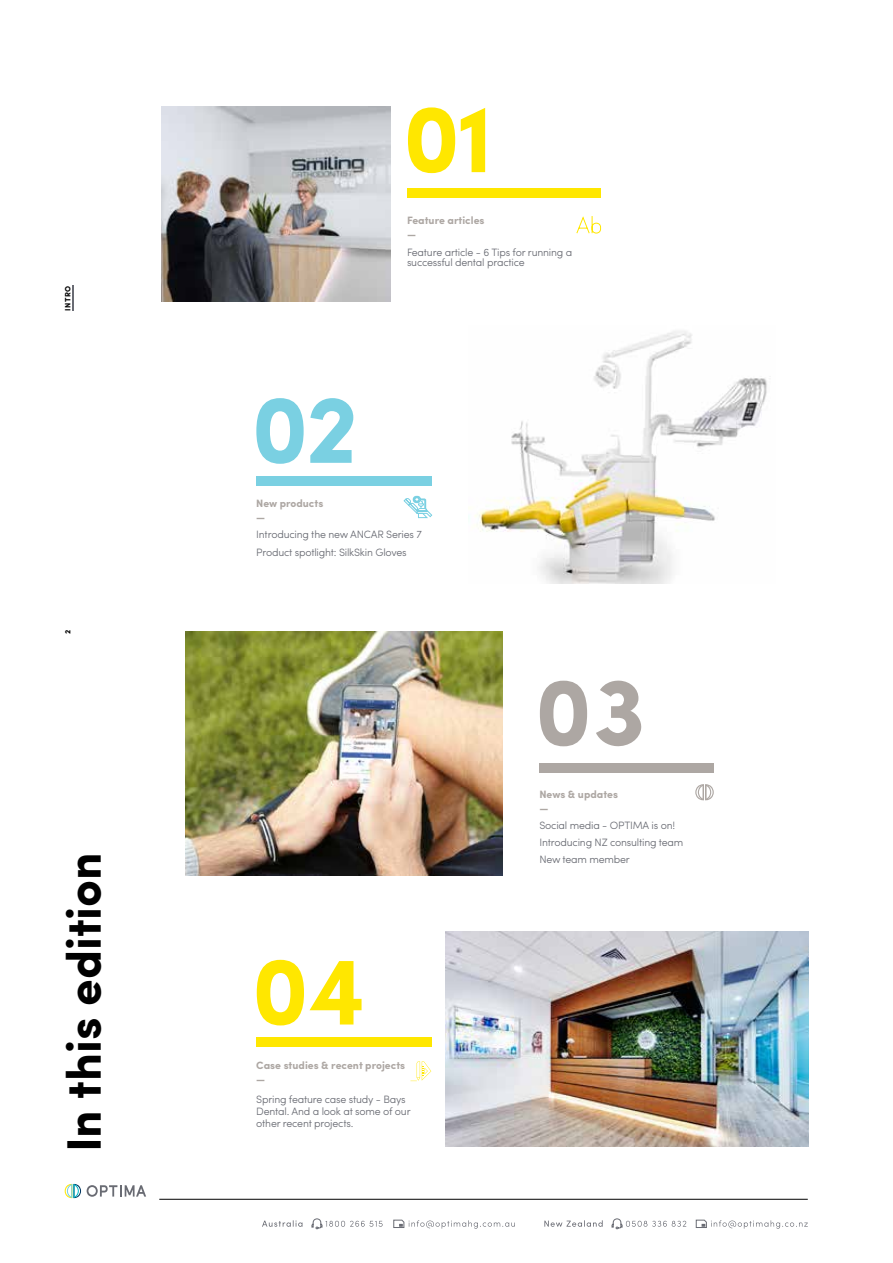
<style>
.page{position:relative;width:893px;height:1263px;background:#fff}
.page>*{position:absolute;margin:0;border:0;box-sizing:border-box;transform-origin:0 0}
.t1{font:700 96.9px "Sofia Pro";color:#ffe700}
.t2{font:700 96.9px "Sofia Pro";color:#7ad0e2}
.t3{font:700 96.9px "Sofia Pro";color:#ada7a3}
.t4{font:700 48.45px "Sofia Pro";color:#000}
.t5{font:300 10.65px/17px "Sofia Pro";letter-spacing:-.02em;color:#696b73}
.t6{font:700 10.65px/14px "Sofia Pro";color:#ada7a3}
.t7{font:700 7.8px "Sofia Pro";letter-spacing:.08em;color:#000}
</style>
<div class="page">
<hr style="left:159px;top:1199px;width:649px;height:1px;background:#000">
<svg style="left:87px;top:1185px;width:59px;height:12px"></svg>
<svg style="left:65px;top:1184px;width:16px;height:14px"></svg>
<svg style="left:72px;top:285px;width:1px;height:26px"></svg>
<img style="left:445px;top:931px;width:364px;height:216px">
<div style="left:256px;top:476px;width:176px;height:9px;background:#7ad0e2"></div>
<div style="left:539px;top:763px;width:175px;height:9px;background:#ada7a3"></div>
<div style="left:256px;top:1037px;width:176px;height:10px;background:#ffe700"></div>
<img style="left:162px;top:107px;width:229px;height:194px">
<div style="left:407px;top:188px;width:194px;height:10px;background:#ffe700"></div>
<svg style="left:410px;top:1061px;width:21px;height:20px"></svg>
<svg style="left:695px;top:784px;width:19px;height:16px"></svg>
<svg style="left:403px;top:496px;width:29px;height:22px"></svg>
<svg style="left:576px;top:216px;width:25px;height:18px"></svg>
<svg style="left:262px;top:1218px;width:546px;height:11px"></svg>
<img style="left:186px;top:631px;width:317px;height:244px">
<img style="left:475px;top:331px;width:292px;height:253px">
<p class="t7" style="left:62px;top:311px;width:27px;rotate:-90deg">INTRO</p>
<p class="t7" style="left:62px;top:634px;width:6px;rotate:-90deg">2</p>
<h2 class="t4" style="left:47px;top:1152px;width:302px;rotate:-90deg">In this edition</h2>
<h1 class="t1" style="left:402px;top:64px;width:93px">01</h1>
<h1 class="t2" style="left:251px;top:355px;width:109px">02</h1>
<p class="t6" style="left:407px;top:213px;width:79px">Feature articles —</p>
<p class="t5" style="left:407px;top:247px;width:167px;line-height:9.8px">Feature article - 6 Tips for running a successful dental practice</p>
<p class="t6" style="left:256px;top:495px;width:69px">New products —</p>
<p class="t5" style="left:256px;top:525px;width:167px;line-height:17.9px">Introducing the new ANCAR Series 7<br>Product spotlight: SilkSkin Gloves</p>
<h1 class="t1" style="left:251px;top:917px;width:116px">04</h1>
<p class="t6" style="left:256px;top:1058px;width:150px">Case studies &amp; recent projects —</p>
<p class="t5" style="left:256px;top:1093px;width:156px;line-height:11.6px">Spring feature case study - Bays<br>Dental. And a look at some of our other recent projects.</p>
<h1 class="t3" style="left:534px;top:637px;width:113px">03</h1>
<p class="t6" style="left:539px;top:786px;width:80px">News &amp; updates —</p>
<p class="t5" style="left:539px;top:816px;width:145px">Social media - OPTIMA is on!<br>Introducing NZ consulting team<br>New team member</p>
</div>
